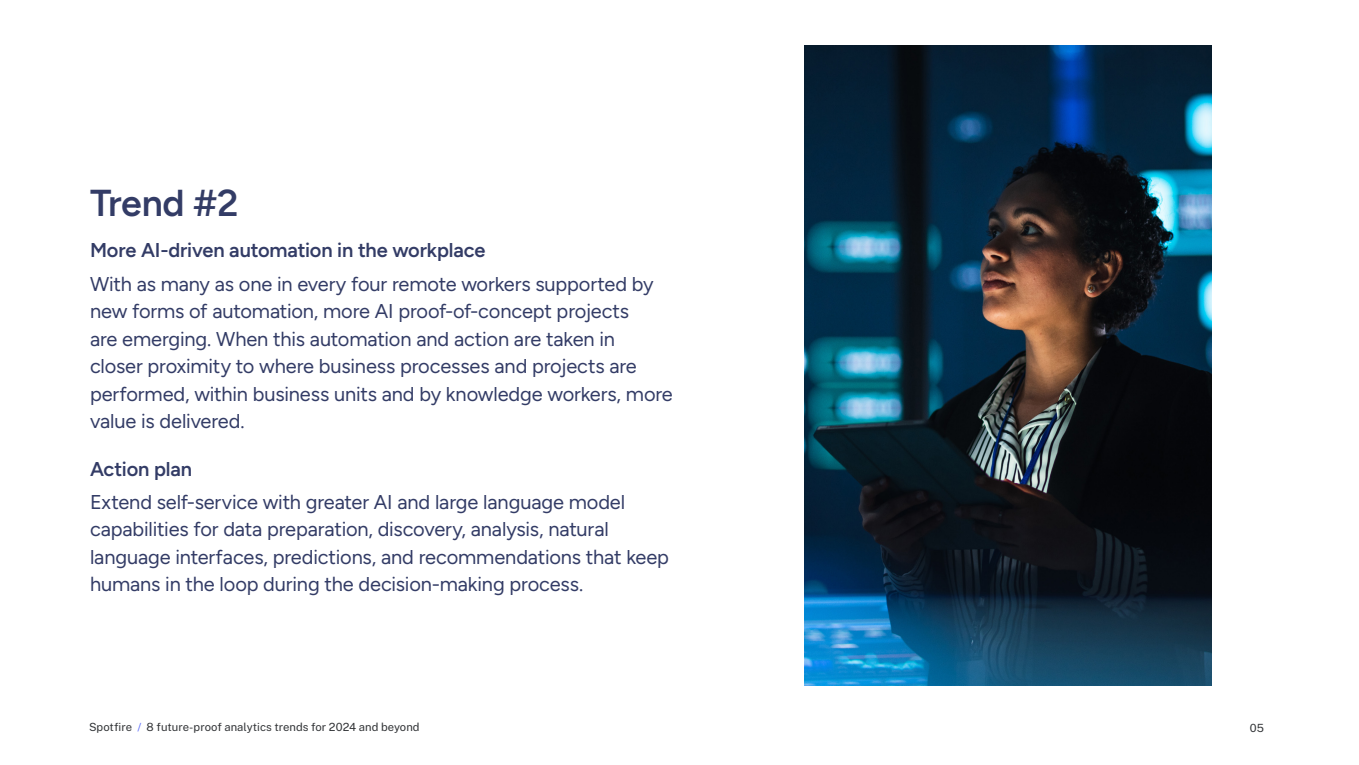
<style>
.page{position:relative;width:1359px;height:765px;background:#fff}
.page>*{position:absolute;margin:0;border:0;box-sizing:border-box;transform-origin:0 0}
.t1{font:600 37.5px "Figtree";letter-spacing:-.01em;color:#333c66}
.t2{font:20px/27.5px "Figtree";letter-spacing:-.005em;color:#333c66}
.t3{font:600 20px "Figtree";letter-spacing:-.01em;color:#333c66}
.t4{font:11.25px "Public Sans";letter-spacing:.005em;color:#313336}
.s1{color:#5d6efa}
</style>
<div class="page">
<img style="left:804px;top:46px;width:408px;height:640px">
<h1 class="t1" style="left:90px;top:180px;width:150px">Trend #2</h1>
<p class="t3" style="left:90px;top:239px;width:397px">More AI-driven automation in the workplace</p>
<p class="t2" style="left:90px;top:270px;width:584px">With as many as one in every four remote workers supported by new forms of automation, more AI proof-of-concept projects<br>are emerging. When this automation and action are taken in<br>closer proximity to where business processes and projects are performed, within business units and by knowledge workers, more value is delivered.</p>
<p class="t3" style="left:90px;top:457px;width:104px">Action plan</p>
<p class="t2" style="left:90px;top:488px;width:581px">Extend self-service with greater AI and large language model capabilities for data preparation, discovery, analysis, natural language interfaces, predictions, and recommendations that keep humans in the loop during the decision-making process.</p>
<p class="t4" style="left:89px;top:719px;width:332px">Spotfire <span class="s1">/</span> 8 future-proof analytics trends for 2024 and beyond</p>
<p class="t4" style="left:1250px;top:721px;width:16px">05</p>
</div>
